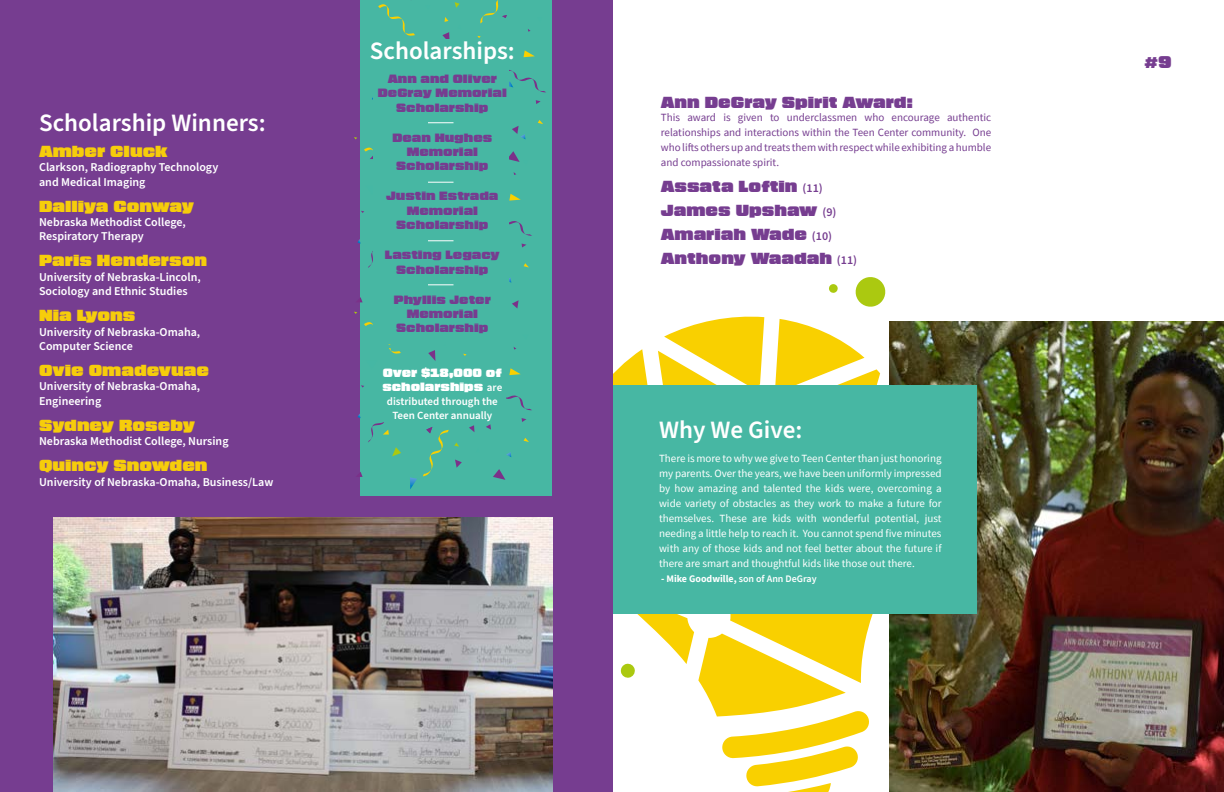
<style>
.page{position:relative;width:1224px;height:792px;background:#fff}
.page>*{position:absolute;margin:0;border:0;box-sizing:border-box;transform-origin:0 0}
.t1{font:600 25px "Source Sans Pro";color:#fff}
.t2{font:expanded 17px "Blunt";color:#763d90}
.t3{font:expanded 16px/24px "Blunt";color:#763d90}
.t4{font:expanded 16px "Blunt";color:#f6cd0b}
.t5{font:600 12px/14.4px "Source Sans Pro";color:#fff}
.t6{font:expanded 12px/14.4px "Blunt";color:#763d90;text-align:center}
.t7{font:expanded 12px/14px "Blunt";color:#fff}
.t8{font:11px/15px "Source Sans Pro";color:#fff;text-align:justify}
.t9{font:11px/15px "Source Sans Pro";color:#763d90;text-align:justify}
.t10{font:600 11px/14px "Source Sans Pro";color:#fff;text-align:center}
.t11{font:700 10px "Source Sans Pro";color:#fff}
.s1{font-family:"Source Sans Pro";font-weight:600;font-stretch:normal;font-size:11px}
.s2{font-family:"Source Sans Pro";font-weight:600;font-stretch:normal;font-size:12px}
.s3{font-weight:600}
</style>
<div class="page">
<img style="left:923px;top:322px;width:301px;height:470px">
<div style="left:593px;top:386px;width:384px;height:228px;background:#47b7a3"></div>
<div style="left:0;top:0;width:612px;height:792px;background:#763d90"></div>
<img style="left:53px;top:518px;width:301px;height:274px">
<svg style="left:354px;top:0;width:569px;height:792px"></svg>
<h1 class="t1" style="left:39px;top:106px;width:228px">Scholarship Winners:</h1>
<h3 class="t4" style="left:39px;top:144px;width:130px">Amber Cluck</h3>
<p class="t5" style="left:39px;top:160px;width:181px">Clarkson, Radiography Technology and Medical Imaging</p>
<h3 class="t4" style="left:39px;top:199px;width:156px">Dalliya Conway</h3>
<p class="t5" style="left:39px;top:215px;width:148px">Nebraska Methodist College,<br>Respiratory Therapy</p>
<h3 class="t4" style="left:39px;top:254px;width:170px">Paris Henderson</h3>
<p class="t5" style="left:39px;top:270px;width:163px">University of Nebraska-Lincoln,<br>Sociology and Ethnic Studies</p>
<h3 class="t4" style="left:39px;top:308px;width:98px">Nia Lyons</h3>
<p class="t5" style="left:39px;top:325px;width:163px">University of Nebraska-Omaha,<br>Computer Science</p>
<h3 class="t4" style="left:39px;top:363px;width:171px">Ovie Omadevuae</h3>
<p class="t5" style="left:39px;top:380px;width:163px">University of Nebraska-Omaha,<br>Engineering</p>
<h3 class="t4" style="left:39px;top:418px;width:157px">Sydney Roseby</h3>
<p class="t5" style="left:39px;top:434px;width:191px">Nebraska Methodist College, Nursing</p>
<h3 class="t4" style="left:39px;top:458px;width:170px">Quincy Snowden</h3>
<p class="t5" style="left:39px;top:475px;width:236px">University of Nebraska-Omaha, Business/Law</p>
<h1 class="t1" style="left:370px;top:34px;width:146px">Scholarships:</h1>
<p class="t6" style="left:378px;top:71px;width:131px">Ann and Oliver<br>DeGray Memorial<br>Scholarship</p>
<p class="t6" style="left:392px;top:130px;width:101px">Dean Hughes<br>Memorial<br>Scholarship</p>
<p class="t6" style="left:386px;top:189px;width:114px">Justin Estrada<br>Memorial<br>Scholarship</p>
<p class="t6" style="left:385px;top:248px;width:116px">Lasting Legacy<br>Scholarship</p>
<p class="t6" style="left:394px;top:292px;width:99px">Phyllis Jeter<br>Memorial<br>Scholarship</p>
<p class="t7" style="left:382px;top:366px;width:121px">Over $18,000 of scholarships <span class="s1">are</span></p>
<p class="t10" style="left:387px;top:395px;width:112px">distributed through the<br>Teen Center annually</p>
<h3 class="t3" style="left:661px;top:91px;width:253px">Ann DeGray Spirit Award:</h3>
<p class="t9" style="left:661px;top:110px;width:332px">This award is given to underclassmen who encourage authentic relationships and interactions within the Teen Center community. One who lifts others up and treats them with respect while exhibiting a humble and compassionate spirit.</p>
<h3 class="t3" style="left:661px;top:175px;width:198px">Assata Loftin <span class="s2">(11)<br></span>James Upshaw <span class="s2">(9)<br></span>Amariah Wade <span class="s2">(10)<br></span>Anthony Waadah <span class="s2">(11)</span></h3>
<h1 class="t1" style="left:659px;top:413px;width:145px">Why We Give:</h1>
<p class="t8" style="left:659px;top:451px;width:284px">There is more to why we give to Teen Center than just honoring my parents. Over the years, we have been uniformly impressed by how amazing and talented the kids were, overcoming a wide variety of obstacles as they work to make a future for themselves. These are kids with wonderful potential, just needing a little help to reach it. You cannot spend five minutes with any of those kids and not feel better about the future if there are smart and thoughtful kids like those out there.</p>
<p class="t11" style="left:661px;top:572px;width:157px">- Mike Goodwille, <span class="s3">son of Ann DeGray</span></p>
<h2 class="t2" style="left:1145px;top:54px;width:29px">#9</h2>
</div>
